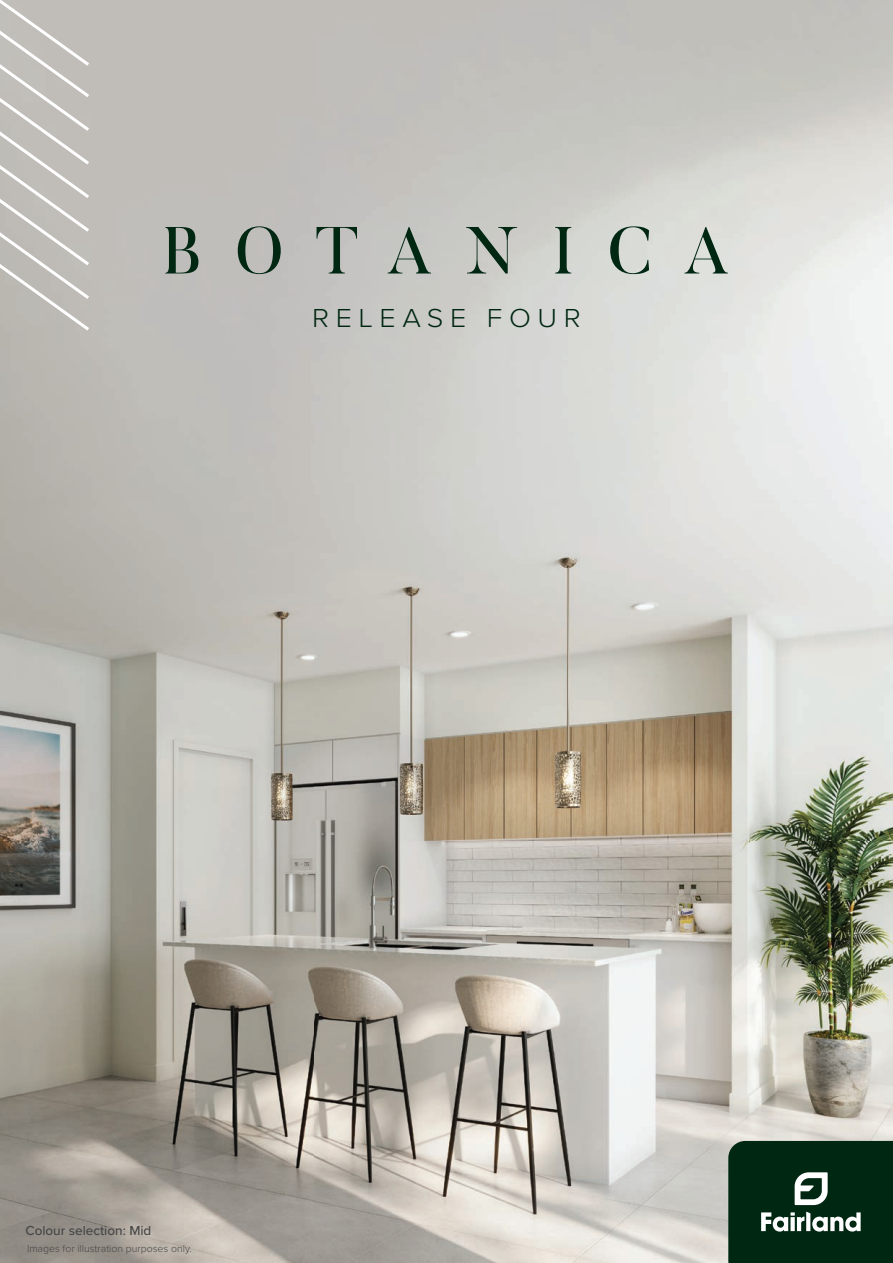
<style>
.page{position:relative;width:893px;height:1263px;background:#fff}
.page>*{position:absolute;margin:0;border:0;box-sizing:border-box;transform-origin:0 0}
.t1{font:300 27px "Proxima Nova";letter-spacing:.23em;color:#002712;scale:1.06 1}
.t2{font:500 13.5px "Proxima Nova";color:#454647}
.t3{font:300 10.5px "Proxima Nova";color:#454647}
</style>
<div class="page">
<img style="left:0;top:0;width:893px;height:1263px">
<svg style="left:165px;top:227px;width:33px;height:46px;background:#6d7d72"></svg>
<svg style="left:238px;top:226px;width:43px;height:48px;background:#88928a"></svg>
<svg style="left:317px;top:227px;width:40px;height:46px;background:#989f99"></svg>
<svg style="left:388px;top:227px;width:43px;height:46px;background:#9da59e"></svg>
<svg style="left:466px;top:227px;width:51px;height:46px;background:#9ca49c"></svg>
<svg style="left:555px;top:227px;width:16px;height:46px"></svg>
<svg style="left:610px;top:226px;width:39px;height:48px;background:#a5b0a8"></svg>
<svg style="left:684px;top:227px;width:44px;height:46px;background:#b1bab2"></svg>
<svg style="left:729px;top:1141px;width:164px;height:122px;background:#153925"></svg>
<svg style="left:0;top:0;width:89px;height:330px;background:#c5c2be"></svg>
<h1 class="t1" style="left:312px;top:298px;width:255px">RELEASE FOUR</h1>
<p class="t2" style="left:26px;top:1220px;width:127px">Colour selection: Mid</p>
<p class="t3" style="left:27px;top:1240px;width:166px">Images for illustration purposes only.</p>
</div>
